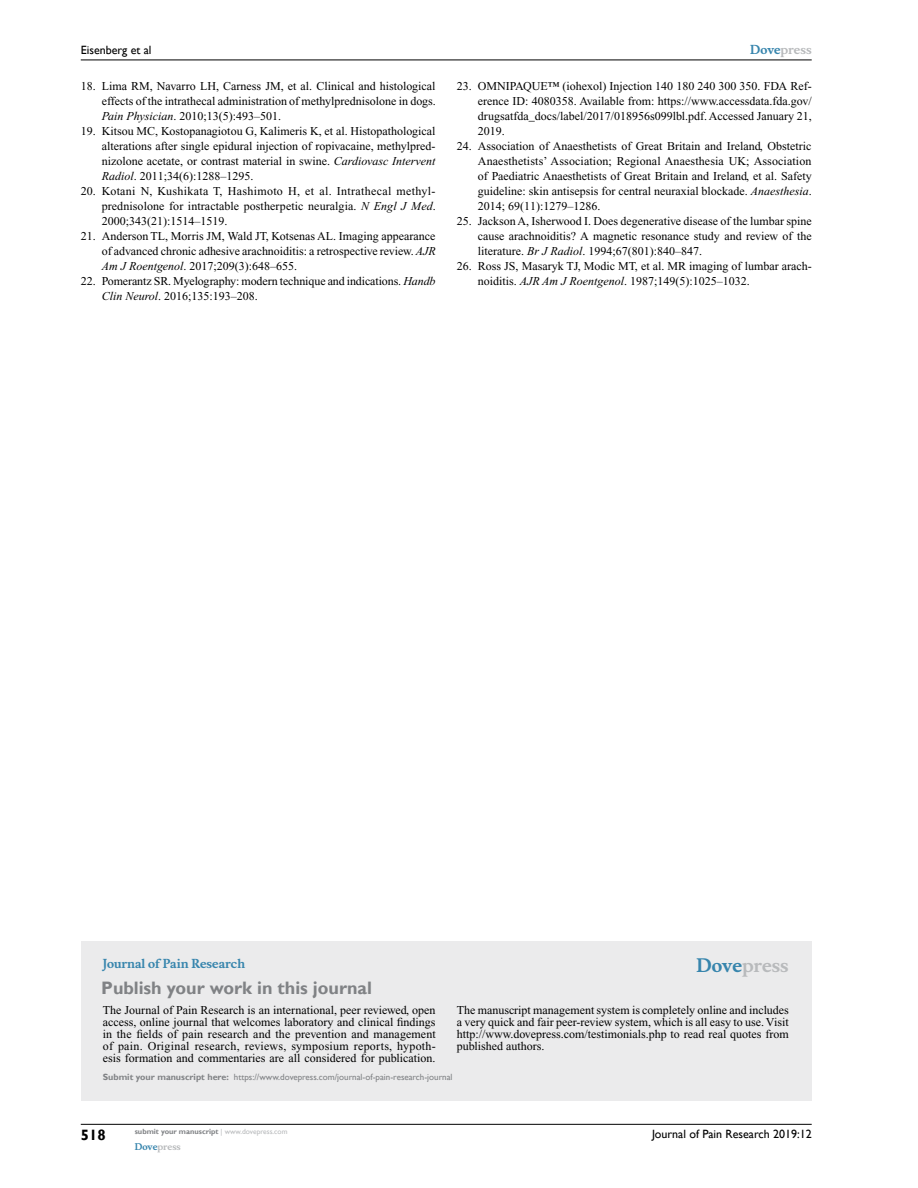
<style>
.page{position:relative;width:918px;height:1188px;background:#fff}
.page>*{position:absolute;margin:0;border:0;box-sizing:border-box;transform-origin:0 0}
.t1{font:700 18px "Gill Sans";color:#808285}
.t2{font:700 18px "Musee";color:#b8babc}
.t3{font:700 15px "Gill Sans";color:#000}
.t4{font:12px/15px "Times New Roman";color:#000;text-align:justify}
.t5{font:12px "Gill Sans";color:#000}
.t6{font:700 12px "Musee";color:#3785ad}
.t7{font:700 12px "Musee";color:#b8babc}
.t8{font:9px "Gill Sans";color:#808285}
.t9{font:700 9px "Musee";color:#b8babc}
.t10{font:700 7.5px "Gill Sans";color:#808285}
.s1{font-style:italic}
.s2{color:#3785ad}
.s3{font-weight:700}
.s4{font-weight:400;color:#b8babc}
</style>
<div class="page">
<div style="left:81px;top:941px;width:731px;height:159px;background:#ebebec"></div>
<hr style="left:81px;top:1124px;width:731px;height:1px;background:#000">
<hr style="left:81px;top:60px;width:731px;height:1px;background:#000">
<p class="t5" style="left:81px;top:43px;width:72px">Eisenberg et al</p>
<p class="t4" style="left:102px;top:79px;width:335px;text-indent:-21px">18. Lima RM, Navarro LH, Carness JM, et al. Clinical and histological effects of the intrathecal administration of methylprednisolone in dogs.<br><span class="s1">Pain Physician</span>. 2010;13(5):493–501.</p>
<p class="t4" style="left:102px;top:124px;width:335px;text-indent:-21px">19. Kitsou MC, Kostopanagiotou G, Kalimeris K, et al. Histopathological alterations after single epidural injection of ropivacaine, methylpred&shy;nizolone acetate, or contrast material in swine. <span class="s1">Cardiovasc Intervent Radiol</span>. 2011;34(6):1288–1295.</p>
<p class="t4" style="left:102px;top:184px;width:336px;text-indent:-21px">20. Kotani N, Kushikata T, Hashimoto H, et al. Intrathecal methyl&shy;prednisolone for intractable postherpetic neuralgia. <span class="s1">N Engl J Med</span>.<br>2000;343(21):1514–1519.</p>
<p class="t4" style="left:102px;top:229px;width:336px;text-indent:-21px">21. Anderson TL, Morris JM, Wald JT, Kotsenas AL. Imaging appearance of advanced chronic adhesive arachnoiditis: a retrospective review. <span class="s1">AJR Am J Roentgenol</span>. 2017;209(3):648–655.</p>
<p class="t4" style="left:102px;top:274px;width:335px;text-indent:-21px">22. Pomerantz SR. Myelography: modern technique and indications. <span class="s1">Handb<br>Clin Neurol</span>. 2016;135:193–208.</p>
<p class="t7" style="left:750px;top:43px;width:63px"><span class="s2">Dove</span>press</p>
<p class="t4" style="left:478px;top:79px;width:335px;text-indent:-21px">23. OMNIPAQUE™ (iohexol) Injection 140 180 240 300 350. FDA Ref&shy;erence ID: 4080358. Available from: https://www.accessdata.fda.gov/ drugsatfda_docs/label/2017/018956s099lbl.pdf. Accessed January 21, 2019.</p>
<p class="t4" style="left:478px;top:139px;width:335px;text-indent:-21px">24. Association of Anaesthetists of Great Britain and Ireland, Obstetric Anaesthetists’ Association; Regional Anaesthesia UK; Association of Paediatric Anaesthetists of Great Britain and Ireland, et al. Safety guideline: skin antisepsis for central neuraxial blockade. <span class="s1">Anaesthesia</span>.<br>2014; 69(11):1279–1286.</p>
<p class="t4" style="left:478px;top:214px;width:335px;text-indent:-21px">25. Jackson A, Isherwood I. Does degenerative disease of the lumbar spine cause arachnoiditis? A magnetic resonance study and review of the literature. <span class="s1">Br J Radiol</span>. 1994;67(801):840–847.</p>
<p class="t4" style="left:478px;top:259px;width:335px;text-indent:-21px">26. Ross JS, Masaryk TJ, Modic MT, et al. MR imaging of lumbar arach&shy;noiditis. <span class="s1">AJR Am J Roentgenol</span>. 1987;149(5):1025–1032.</p>
<p class="t6" style="left:103px;top:956px;width:144px">Journal of Pain Research</p>
<h1 class="t1" style="left:101px;top:977px;width:272px">Publish your work in this journal</h1>
<h1 class="t2" style="left:697px;top:955px;width:94px"><span class="s2">Dove</span>press</h1>
<p class="t4" style="left:103px;top:1004px;width:335px;line-height:12px">The Journal of Pain Research is an international, peer reviewed, open access, online journal that welcomes laboratory and clinical findings in the fields of pain research and the prevention and management of pain. Original research, reviews, symposium reports, hypoth&shy;esis formation and commentaries are all considered for publication.</p>
<p class="t4" style="left:457px;top:1004px;width:334px;line-height:12px">The manuscript management system is completely online and includes a very quick and fair peer-review system, which is all easy to use. Visit http://www.dovepress.com/testimonials.php to read real quotes from published authors.</p>
<p class="t8" style="left:103px;top:1072px;width:351px"><span class="s3">Submit your manuscript here:</span> https://www.dovepress.com/journal-of-pain-research-journal</p>
<p class="t3" style="left:81px;top:1126px;width:26px">518</p>
<p class="t10" style="left:135px;top:1127px;width:154px">submit your manuscript <span class="s4">| www.dovepress.com</span></p>
<p class="t9" style="left:135px;top:1141px;width:48px"><span class="s2">Dove</span>press</p>
<p class="t5" style="left:652px;top:1127px;width:161px">Journal of Pain Research 2019:12</p>
</div>
